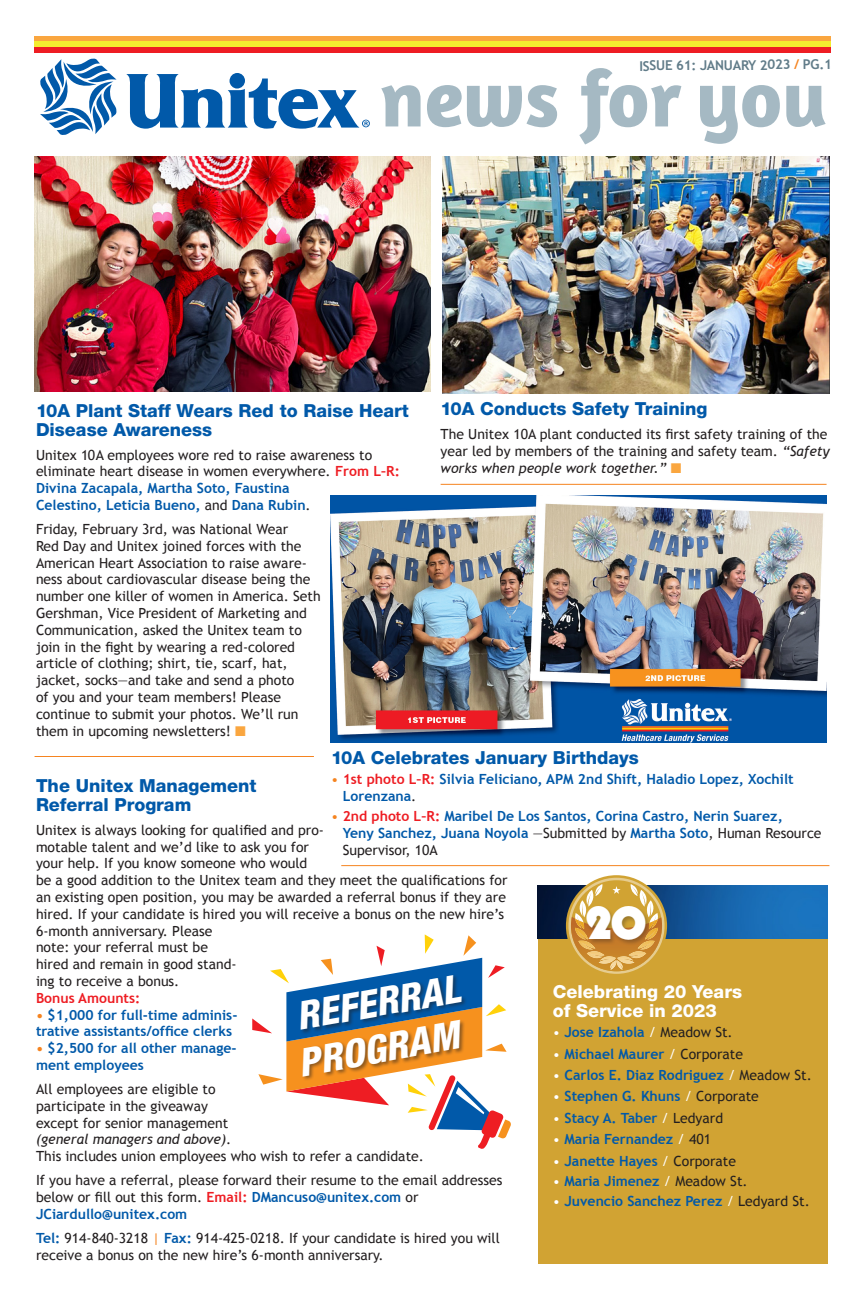
<style>
.page{position:relative;width:864px;height:1296px;background:#fff}
.page>*{position:absolute;margin:0;border:0;box-sizing:border-box;transform-origin:0 0}
.t1{font:700 80.9px "Amaranth";color:#a5b9c3}
.t2{font:48.3px "B Pump Bld";color:#fff}
.t3{font:italic 800 condensed 38.9px "Helvetica Neue";color:#fff}
.News_Blue_Head{font:800 18px/19px "Helvetica Neue";color:#0159a9}
.News_Blue_Head-2{font:800 18px/19px "Helvetica Neue";color:#fff}
.Newsletter_text{font:14px/16.8px "Trebuchet MS";color:#231f20}
.Newsletter_text-2{font:700 14px/16.8px "Trebuchet MS";color:#0159a9}
.Newsletter_text-3{font:700 14px "Trebuchet MS";color:#ee1d23}
.Newsletter_text-4{font:700 13.5px "Trebuchet MS";letter-spacing:-.03em;color:#617c89}
.s1{color:#f58420}
.s2{font-weight:700;color:#ee1d23}
.s3{font-weight:700;color:#0159a9}
.s4{color:#faa63f}
.s5{font-style:italic}
.s6{font-weight:400;color:#f58420}
.s7{color:#ee1d23}
.s8{font-weight:400;color:#231f20}
.s9{font-weight:400;color:#fff}
</style>
<div class="page">
<div style="left:539px;top:894px;width:289px;height:370px;background:#d1a333"></div>
<img style="left:537px;top:885px;width:291px;height:54px">
<svg style="left:127px;top:73px;width:243px;height:56px"></svg>
<svg style="left:40px;top:58px;width:77px;height:77px"></svg>
<div style="left:35px;top:36px;width:796px;height:5px;background:#faa63f"></div>
<div style="left:35px;top:41px;width:796px;height:6px;background:#f4ed2f"></div>
<div style="left:35px;top:47px;width:796px;height:6px;background:#ee1d23"></div>
<img style="left:35px;top:157px;width:396px;height:235px">
<img style="left:442px;top:157px;width:387px;height:236px">
<img style="left:331px;top:495px;width:496px;height:248px">
<hr style="left:35px;top:756px;width:279px;height:1px;background:#f58420">
<hr style="left:441px;top:484px;width:386px;height:1px;background:#f58420">
<hr style="left:341px;top:865px;width:488px;height:1px;background:#f58420">
<svg style="left:566px;top:875px;width:101px;height:101px"></svg>
<svg style="left:568px;top:878px;width:97px;height:96px"></svg>
<svg style="left:571px;top:884px;width:92px;height:87px"></svg>
<div style="left:585px;top:905px;width:67px;height:41px;background:#231f20;opacity:.3"></div>
<svg style="left:252px;top:934px;width:259px;height:215px"></svg>
<div style="left:300px;top:974px;width:167px;height:61px;background:#231f20;opacity:.5"></div>
<div style="left:302px;top:1019px;width:164px;height:63px;background:#231f20;opacity:.5"></div>
<p class="Newsletter_text-4" style="left:639px;top:57px;width:194px">ISSUE 61: JANUARY 2023 <span class="s1">/</span> PG.1</p>
<p class="t1" style="left:380px;top:48px;width:449px">news for you</p>
<p class="News_Blue_Head" style="left:36px;top:401px;width:374px">10A Plant Staff Wears Red to Raise Heart<br>Disease Awareness</p>
<p class="Newsletter_text" style="left:36px;top:446px;width:366px">Unitex 10A employees wore red to raise awareness to eliminate heart disease in women everywhere. <span class="s2">From L–R:<br></span><span class="s3">Divina Zacapala, Martha Soto, Faustina<br>Celestino, Leticia Bueno,</span> and <span class="s3">Dana Rubin</span>.</p>
<p class="Newsletter_text" style="left:36px;top:521px;width:286px">Friday, February 3rd, was National Wear<br>Red Day and Unitex joined forces with the American Heart Association to raise aware&shy;ness about cardiovascular disease being the number one killer of women in America. Seth Gershman, Vice President of Marketing and Communication, asked the Unitex team to join in the fight by wearing a red-colored article of clothing; shirt, tie, scarf, hat, jacket, socks—and take and send a photo<br>of you and your team members! Please continue to submit your photos. We’ll run them in upcoming newsletters! <span class="s4">■</span></p>
<p class="News_Blue_Head" style="left:441px;top:399px;width:268px">10A Conducts Safety Training</p>
<p class="Newsletter_text" style="left:441px;top:426px;width:391px">The Unitex 10A plant conducted its first safety training of the year led by members of the training and safety team. <span class="s5">“Safety works when people work together.”</span> <span class="s4">■</span></p>
<p class="News_Blue_Head" style="left:331px;top:748px;width:309px">10A Celebrates January Birthdays</p>
<p class="Newsletter_text-2" style="left:343px;top:771px;width:453px;text-indent:-12px"><span class="s6">•</span> <span class="s7">1st photo L–R:</span> Silvia Feliciano, APM 2nd Shift, Haladio Lopez, Xochilt<br>Lorenzana<span class="s8">.</span></p>
<p class="Newsletter_text-2" style="left:343px;top:808px;width:480px;text-indent:-12px"><span class="s6">•</span> <span class="s7">2nd photo L–R:</span> Maribel De Los Santos, Corina Castro, Nerin Suarez,<br>Yeny Sanchez, Juana Noyola <span class="s8">—Submitted by</span> Martha Soto<span class="s8">, Human Resource<br>Supervisor, 10A</span></p>
<p class="News_Blue_Head" style="left:36px;top:776px;width:222px">The Unitex Management<br>Referral Program</p>
<p class="Newsletter_text" style="left:36px;top:822px;width:473px">Unitex is always looking for qualified and pro-<br>motable talent and we’d like to ask you for<br>your help. If you know someone who would<br>be a good addition to the Unitex team and they meet the qualifications for an existing open position, you may be awarded a referral bonus if they are hired. If your candidate is hired you will receive a bonus on the new hire’s 6-month anniversary. Please<br>note: your referral must be<br>hired and remain in good stand-<br>ing to receive a bonus.</p>
<p class="Newsletter_text-3" style="left:36px;top:989px;width:106px">Bonus Amounts:</p>
<p class="Newsletter_text-2" style="left:36px;top:1006px;width:203px"><span class="s1">•</span> $1,000 for full-time adminis&shy;trative assistants/office clerks</p>
<p class="Newsletter_text-2" style="left:36px;top:1040px;width:202px"><span class="s1">•</span> $2,500 for all other manage&shy;ment employees</p>
<p class="Newsletter_text" style="left:36px;top:1081px;width:389px">All employees are eligible to<br>participate in the giveaway<br>except for senior management<br><span class="s5">(general managers and above)</span>.<br>This includes union employees who wish to refer a candidate.</p>
<p class="Newsletter_text" style="left:36px;top:1172px;width:468px">If you have a referral, please forward their resume to the email addresses below or fill out this form. <span class="s2">Email:</span> <span class="s3">DMancuso@unitex.com</span> or<br><span class="s3">JCiardullo@unitex.com</span></p>
<p class="Newsletter_text" style="left:36px;top:1230px;width:465px"><span class="s3">Tel:</span> 914-840-3218 <span class="s1">|</span> <span class="s3">Fax:</span> 914-425-0218. If your candidate is hired you will receive a bonus on the new hire’s 6-month anniversary.</p>
<p class="t2" style="left:586px;top:891px;width:62px">20</p>
<p class="t3" style="left:292px;top:993px;width:167px;rotate:-10deg">REFERRAL</p>
<p class="News_Blue_Head-2" style="left:553px;top:982px;width:191px">Celebrating 20 Years of Service in 2023</p>
<p class="Newsletter_text-2" style="left:553px;top:1024px;width:181px"><span class="s9">•</span> Jose Izahola <span class="s9">/</span> <span class="s8">Meadow St.</span></p>
<p class="Newsletter_text-2" style="left:553px;top:1045px;width:192px"><span class="s9">•</span> Michael Maurer <span class="s9">/</span> <span class="s8">Corporate</span></p>
<p class="Newsletter_text-2" style="left:553px;top:1067px;width:260px"><span class="s9">•</span> Carlos E. Diaz Rodriguez <span class="s9">/</span> <span class="s8">Meadow St.</span></p>
<p class="Newsletter_text-2" style="left:553px;top:1088px;width:207px"><span class="s9">•</span> Stephen G. Khuns <span class="s9">/</span> <span class="s8">Corporate</span></p>
<p class="Newsletter_text-2" style="left:553px;top:1109px;width:172px"><span class="s9">•</span> Stacy A. Taber <span class="s9">/</span> <span class="s8">Ledyard</span></p>
<p class="Newsletter_text-2" style="left:553px;top:1131px;width:160px"><span class="s9">•</span> Maria Fernandez <span class="s9">/</span> <span class="s8">401</span></p>
<p class="Newsletter_text-2" style="left:553px;top:1152px;width:185px"><span class="s9">•</span> Janette Hayes <span class="s9">/</span> <span class="s8">Corporate</span></p>
<p class="Newsletter_text-2" style="left:553px;top:1172px;width:196px"><span class="s9">•</span> Maria Jimenez <span class="s9">/</span> <span class="s8">Meadow St.</span></p>
<p class="Newsletter_text-2" style="left:553px;top:1192px;width:258px"><span class="s9">•</span> Juvencio Sanchez Perez <span class="s9">/</span> <span class="s8">Ledyard St.</span></p>
<p class="t3" style="left:294px;top:1039px;width:164px;rotate:-10deg">PROGRAM</p>
</div>
